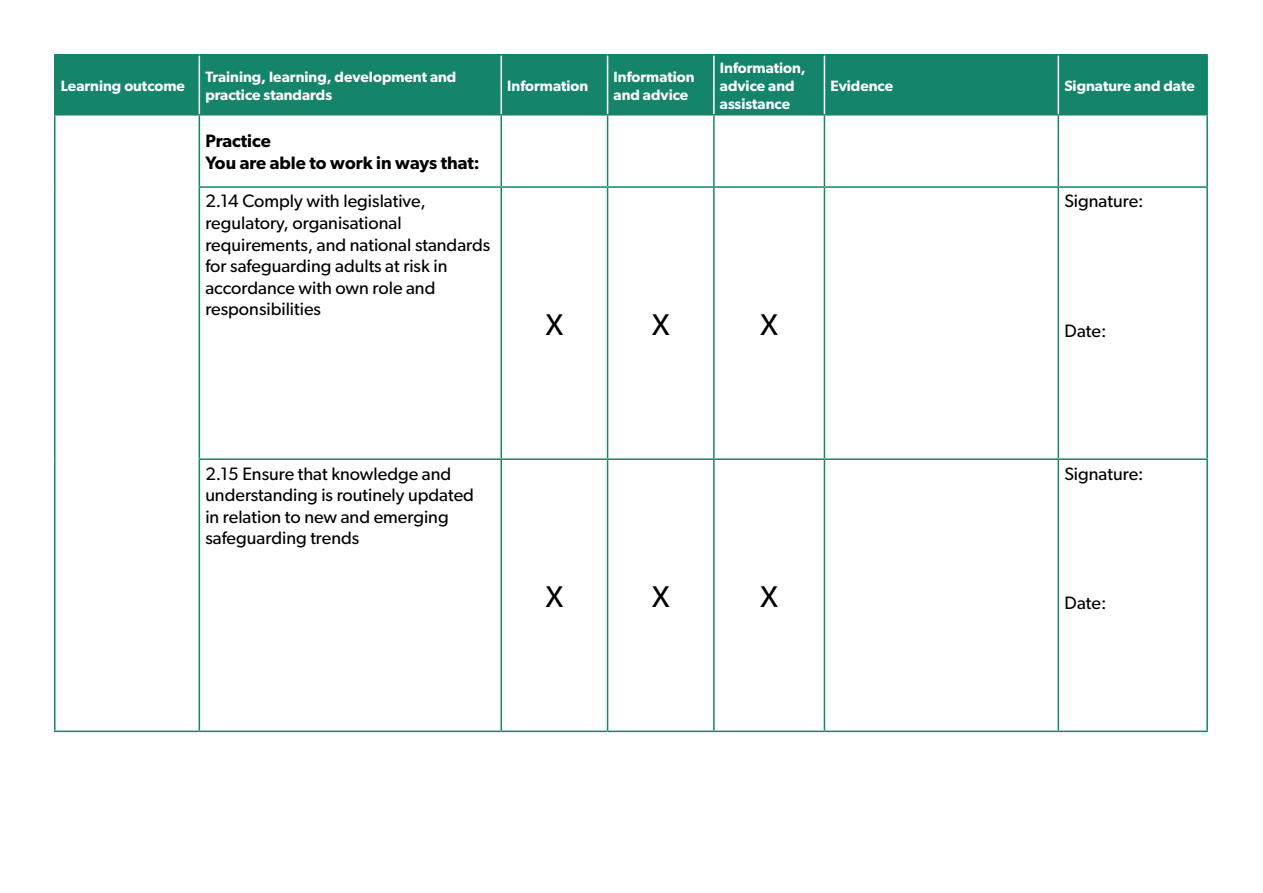
<style>
.page{position:relative;width:1263px;height:893px;background:#fff}
.page>*{position:absolute;margin:0;border:0;box-sizing:border-box;transform-origin:0 0}
.t1{font:30px "Gibson";color:#000}
.t2{font:18px/21.6px "Gibson";color:#000}
.Section_header{font:600 18px "Gibson";color:#000}
.t3{font:600 15px/18px "Gibson";color:#fff}
</style>
<div class="page">
<div style="left:56px;top:56px;width:1150px;height:58px;background:#14856a"></div>
<hr style="left:54px;top:116px;width:2px;height:71px;background:#14856a">
<hr style="left:199px;top:116px;width:1px;height:70px;background:#14856a">
<hr style="left:500px;top:116px;width:2px;height:70px;background:#14856a">
<hr style="left:607px;top:116px;width:1px;height:70px;background:#14856a">
<hr style="left:713px;top:116px;width:2px;height:70px;background:#14856a">
<hr style="left:824px;top:116px;width:1px;height:70px;background:#14856a">
<hr style="left:1057px;top:116px;width:2px;height:70px;background:#14856a">
<hr style="left:1206px;top:116px;width:2px;height:70px;background:#14856a">
<hr style="left:54px;top:187px;width:2px;height:272px;background:#14856a">
<hr style="left:199px;top:186px;width:302px;height:2px;background:#14856a">
<hr style="left:199px;top:188px;width:1px;height:270px;background:#14856a">
<hr style="left:501px;top:186px;width:107px;height:2px;background:#14856a">
<hr style="left:500px;top:188px;width:2px;height:270px;background:#14856a">
<hr style="left:608px;top:186px;width:106px;height:2px;background:#14856a">
<hr style="left:607px;top:188px;width:1px;height:270px;background:#14856a">
<hr style="left:714px;top:186px;width:110px;height:2px;background:#14856a">
<hr style="left:713px;top:188px;width:2px;height:270px;background:#14856a">
<hr style="left:824px;top:186px;width:234px;height:2px;background:#14856a">
<hr style="left:824px;top:188px;width:1px;height:270px;background:#14856a">
<hr style="left:1058px;top:186px;width:150px;height:2px;background:#14856a">
<hr style="left:1057px;top:188px;width:2px;height:270px;background:#14856a">
<hr style="left:1206px;top:188px;width:2px;height:270px;background:#14856a">
<hr style="left:54px;top:459px;width:2px;height:272px;background:#14856a">
<hr style="left:199px;top:458px;width:302px;height:2px;background:#14856a">
<hr style="left:199px;top:460px;width:1px;height:271px;background:#14856a">
<hr style="left:501px;top:458px;width:107px;height:2px;background:#14856a">
<hr style="left:500px;top:460px;width:2px;height:271px;background:#14856a">
<hr style="left:608px;top:458px;width:106px;height:2px;background:#14856a">
<hr style="left:607px;top:460px;width:1px;height:271px;background:#14856a">
<hr style="left:714px;top:458px;width:110px;height:2px;background:#14856a">
<hr style="left:713px;top:460px;width:2px;height:271px;background:#14856a">
<hr style="left:824px;top:458px;width:234px;height:2px;background:#14856a">
<hr style="left:824px;top:460px;width:1px;height:271px;background:#14856a">
<hr style="left:1058px;top:458px;width:150px;height:2px;background:#14856a">
<hr style="left:1057px;top:460px;width:2px;height:271px;background:#14856a">
<hr style="left:1206px;top:460px;width:2px;height:271px;background:#14856a">
<hr style="left:54px;top:731px;width:145px;height:1px;background:#14856a">
<hr style="left:199px;top:731px;width:302px;height:1px;background:#14856a">
<hr style="left:501px;top:731px;width:107px;height:1px;background:#14856a">
<hr style="left:608px;top:731px;width:106px;height:1px;background:#14856a">
<hr style="left:714px;top:731px;width:110px;height:1px;background:#14856a">
<hr style="left:824px;top:731px;width:234px;height:1px;background:#14856a">
<hr style="left:1058px;top:731px;width:150px;height:1px;background:#14856a">
<hr style="left:199px;top:56px;width:1px;height:58px;background:#fff">
<hr style="left:500px;top:56px;width:2px;height:58px;background:#fff">
<hr style="left:607px;top:56px;width:1px;height:58px;background:#fff">
<hr style="left:713px;top:56px;width:2px;height:58px;background:#fff">
<hr style="left:824px;top:56px;width:1px;height:58px;background:#fff">
<hr style="left:1057px;top:56px;width:2px;height:58px;background:#fff">
<hr style="left:54px;top:54px;width:145px;height:2px;background:#14856a">
<hr style="left:54px;top:56px;width:2px;height:58px;background:#14856a">
<hr style="left:199px;top:54px;width:302px;height:2px;background:#14856a">
<hr style="left:501px;top:54px;width:107px;height:2px;background:#14856a">
<hr style="left:608px;top:54px;width:106px;height:2px;background:#14856a">
<hr style="left:714px;top:54px;width:110px;height:2px;background:#14856a">
<hr style="left:824px;top:54px;width:234px;height:2px;background:#14856a">
<hr style="left:1058px;top:54px;width:150px;height:2px;background:#14856a">
<hr style="left:1206px;top:56px;width:2px;height:58px;background:#14856a">
<hr style="left:54px;top:114px;width:145px;height:2px;background:#14856a">
<hr style="left:199px;top:114px;width:302px;height:2px;background:#14856a">
<hr style="left:501px;top:114px;width:107px;height:2px;background:#14856a">
<hr style="left:608px;top:114px;width:106px;height:2px;background:#14856a">
<hr style="left:714px;top:114px;width:110px;height:2px;background:#14856a">
<hr style="left:824px;top:114px;width:234px;height:2px;background:#14856a">
<hr style="left:1058px;top:114px;width:150px;height:2px;background:#14856a">
<p class="t3" style="left:61px;top:76px;width:126px">Learning outcome</p>
<p class="t3" style="left:205px;top:67px;width:253px">Training, learning, development and practice standards</p>
<p class="t3" style="left:507px;top:76px;width:83px">Information</p>
<p class="t3" style="left:614px;top:67px;width:83px">Information and advice</p>
<p class="t3" style="left:720px;top:58px;width:87px">Information, advice and assistance</p>
<h2 class="Section_header" style="left:205px;top:130px;width:67px">Practice</h2>
<h2 class="Section_header" style="left:205px;top:152px;width:276px">You are able to work in ways that:</h2>
<p class="t2" style="left:205px;top:190px;width:287px">2.14 Comply with legislative, regulatory, organisational requirements, and national standards for safeguarding adults at risk in accordance with own role and responsibilities</p>
<p class="t1" style="left:546px;top:307px;width:19px">X</p>
<p class="t1" style="left:652px;top:307px;width:19px">X</p>
<p class="t1" style="left:760px;top:307px;width:19px">X</p>
<p class="t3" style="left:830px;top:76px;width:64px">Evidence</p>
<p class="t3" style="left:1064px;top:76px;width:132px">Signature and date</p>
<p class="t2" style="left:1064px;top:190px;width:81px">Signature:</p>
<p class="t2" style="left:1064px;top:320px;width:44px">Date:</p>
<p class="t2" style="left:205px;top:462px;width:270px">2.15 Ensure that knowledge and understanding is routinely updated in relation to new and emerging safeguarding trends</p>
<p class="t1" style="left:546px;top:579px;width:19px">X</p>
<p class="t1" style="left:652px;top:579px;width:19px">X</p>
<p class="t1" style="left:760px;top:579px;width:19px">X</p>
<p class="t2" style="left:1064px;top:462px;width:81px">Signature:</p>
<p class="t2" style="left:1064px;top:592px;width:44px">Date:</p>
</div>
